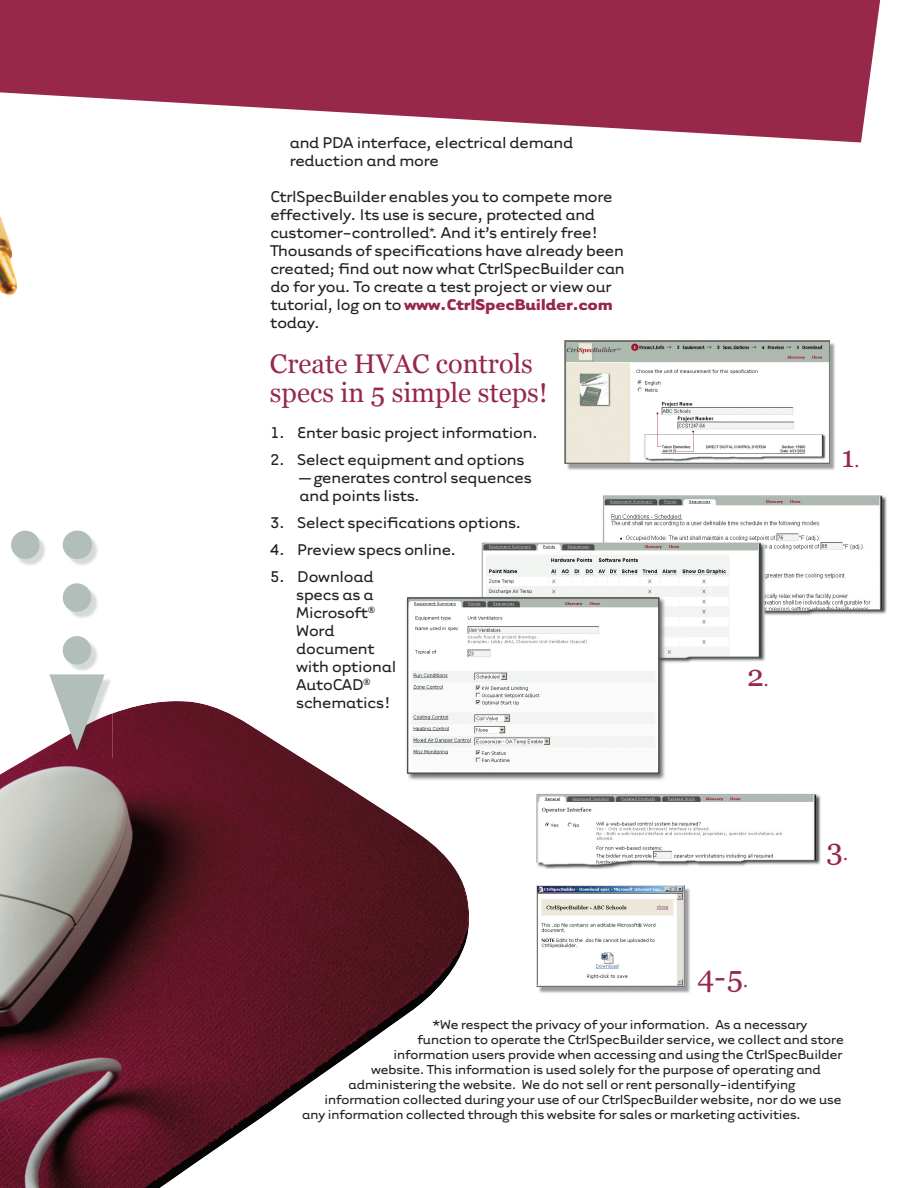
<style>
.page{position:relative;width:918px;height:1188px;background:#fff}
.page>*{position:absolute;margin:0;border:0;box-sizing:border-box;transform-origin:0 0}
.t1{font:30px "Georgia";color:#97284a}
.t2{font:27px/28.5px "Georgia";color:#97284a}
.t3{font:18px/18px "Tarzana Wide";letter-spacing:-.05em;color:#231f20}
.t4{font:15px "Tarzana Wide";letter-spacing:-.05em;color:#231f20}
.s1{font-weight:700;color:#97284a}
.s2{font-size:18px}
</style>
<div class="page">
<img style="left:0;top:701px;width:469px;height:487px">
<img style="left:404px;top:495px;width:483px;height:294px">
<img style="left:0;top:219px;width:111px;height:475px">
<img style="left:0;top:694px;width:112px;height:64px">
<img style="left:28px;top:713px;width:84px;height:45px">
<svg style="left:0;top:531px;width:51px;height:28px"></svg>
<svg style="left:77px;top:531px;width:1px;height:28px"></svg>
<svg style="left:49px;top:597px;width:56px;height:153px"></svg>
<img style="left:567px;top:342px;width:268px;height:128px">
<img style="left:564px;top:340px;width:265px;height:124px">
<img style="left:536px;top:793px;width:284px;height:76px">
<img style="left:539px;top:887px;width:151px;height:106px">
<img style="left:536px;top:886px;width:148px;height:101px">
<svg style="left:0;top:0;width:881px;height:142px;fill:#97284a"></svg>
<p class="t3" style="left:289px;top:133px;width:286px">and PDA interface, electrical demand reduction and more</p>
<p class="t3" style="left:270px;top:187px;width:357px">CtrlSpecBuilder enables you to compete more effectively. Its use is secure, protected and customer-controlled<sup>*</sup>. And it’s entirely free!<br>Thousands of specifications have already been created; find out now what CtrlSpecBuilder can do for you. To create a test project or view our tutorial, log on to <span class="s1">www.CtrlSpecBuilder.com </span>today.</p>
<h2 class="t2" style="left:270px;top:350px;width:279px">Create HVAC controls specs in 5 simple steps!</h2>
<p class="t3" style="left:270px;top:422px;width:270px">1. Enter basic project information.</p>
<p class="t3" style="left:270px;top:449px;width:256px">2. Select equipment and options</p>
<p class="t3" style="left:299px;top:467px;width:234px">– generates control sequences and points lists.</p>
<p class="t3" style="left:270px;top:512px;width:253px">3. Select specifications options.</p>
<p class="t3" style="left:270px;top:539px;width:188px">4. Preview specs online.</p>
<p class="t3" style="left:296px;top:566px;width:102px;text-indent:-26px">5. Download specs as a<br>Microsoft<sup>®<br></sup>Word document with optional<br>AutoCAD<sup>® </sup>schematics!</p>
<h1 class="t1" style="left:842px;top:439px;width:19px">1<span class="s2">.</span></h1>
<h1 class="t1" style="left:747px;top:658px;width:23px">2<span class="s2">.</span></h1>
<h1 class="t1" style="left:698px;top:960px;width:52px">4-5<span class="s2">.</span></h1>
<h1 class="t1" style="left:826px;top:832px;width:23px">3<span class="s2">.</span></h1>
<p class="t4" style="left:432px;top:1015px;width:377px">*We respect the privacy of your information. As a necessary</p>
<p class="t4" style="left:417px;top:1030px;width:428px">function to operate the CtrlSpecBuilder service, we collect and store</p>
<p class="t4" style="left:393px;top:1045px;width:451px">information users provide when accessing and using the CtrlSpecBuilder</p>
<p class="t4" style="left:371px;top:1060px;width:452px">website. This information is used solely for the purpose of operating and</p>
<p class="t4" style="left:348px;top:1075px;width:449px">administering the website. We do not sell or rent personally-identifying</p>
<p class="t4" style="left:324px;top:1090px;width:519px">information collected during your use of our CtrlSpecBuilder website, nor do we use</p>
<p class="t4" style="left:302px;top:1105px;width:501px">any information collected through this website for sales or marketing activities.</p>
</div>
